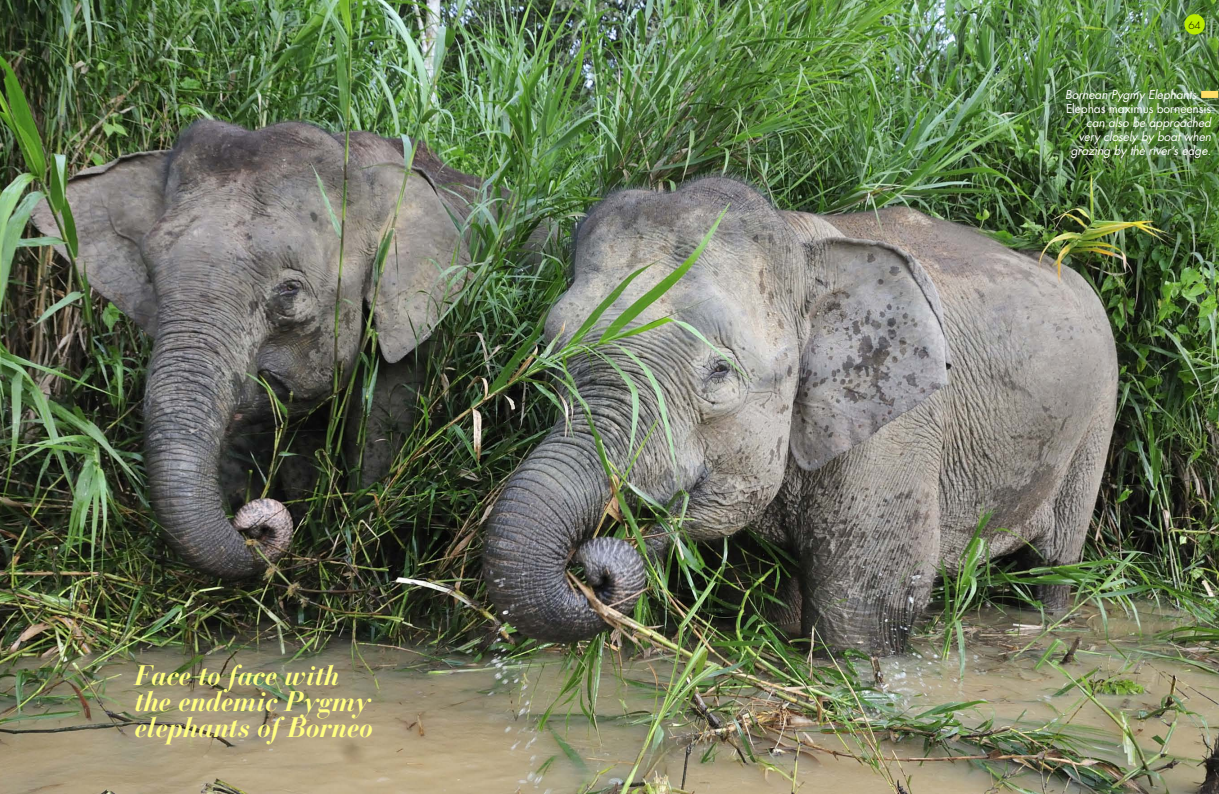
<style>
.page{position:relative;width:1219px;height:794px;background:#fff}
.page>*{position:absolute;margin:0;border:0;box-sizing:border-box;transform-origin:0 0}
.t1{font:italic 700 28px/26px "Bauer Bodoni";letter-spacing:-.01em;color:#ffff80}
.t2{font:italic 12px "Futura";letter-spacing:-.01em;color:#fff}
.t3{font:12px "Futura";letter-spacing:-.01em;color:#fff}
.t4{font:300 10px "Futura";color:#000}
</style>
<div class="page">
<img style="left:0;top:0;width:1219px;height:794px">
<div style="left:1184px;top:14px;width:21px;height:20px;background:#b9eb00;border-radius:50%"></div>
<div style="left:1201px;top:91px;width:17px;height:7px;background:#ffe068"></div>
<p class="t1" style="left:135px;top:665px;width:240px">Face to face with the endemic Pygmy elephants of Borneo</p>
<p class="t4" style="left:1188px;top:21px;width:14px">64</p>
<p class="t2" style="left:1065px;top:89px;width:133px">Bornean Pygmy Elephants</p>
<p class="t3" style="left:1066px;top:103px;width:147px">Elephas maximus borneensis</p>
<p class="t2" style="left:1086px;top:117px;width:127px">can also be approached</p>
<p class="t2" style="left:1078px;top:131px;width:134px">very closely by boat when</p>
<p class="t2" style="left:1071px;top:145px;width:142px">grazing by the river’s edge.</p>
</div>
